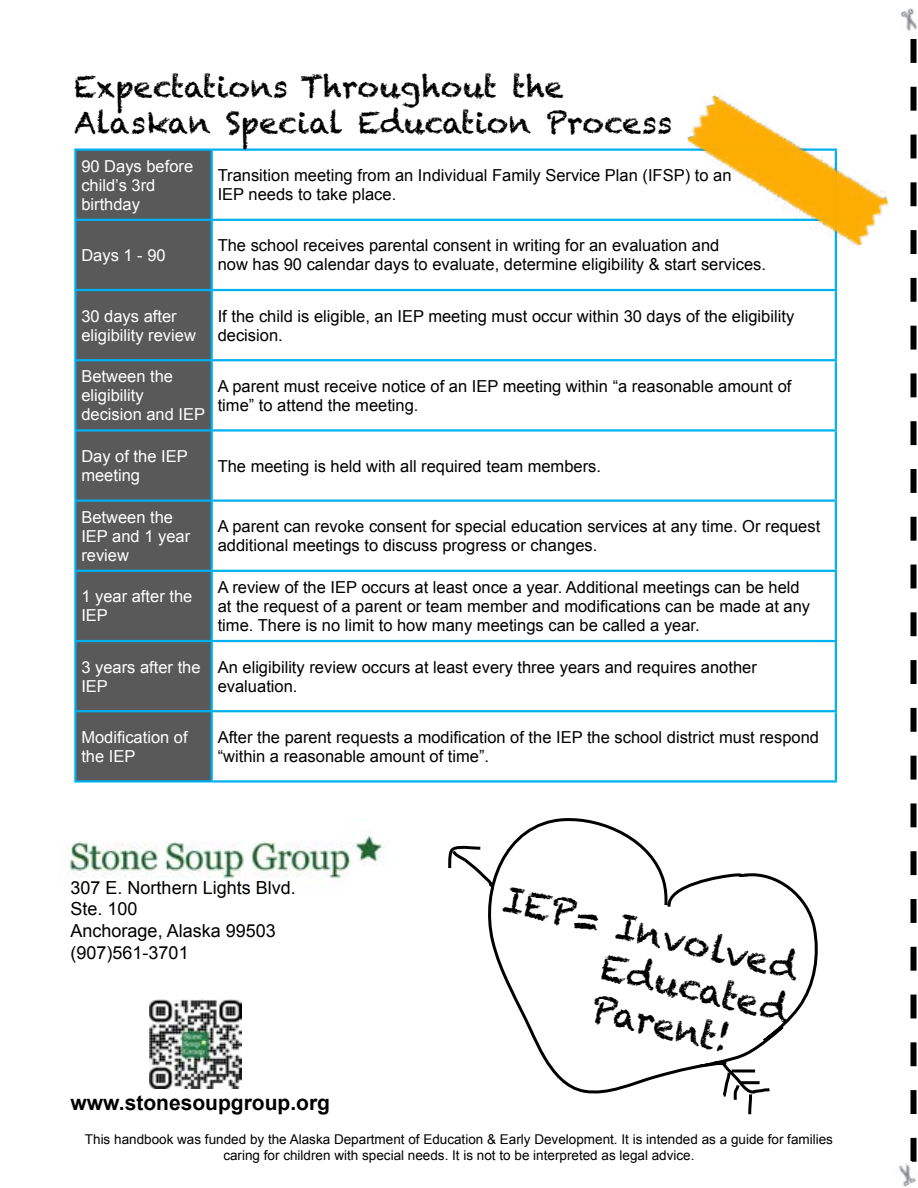
<style>
.page{position:relative;width:918px;height:1188px;background:#fff}
.page>*{position:absolute;margin:0;border:0;box-sizing:border-box;transform-origin:0 0}
.t1{font:36px/43px "Chalkduster";color:#000;text-align:justify}
.t2{font:30px/36px "Chalkduster";color:#000}
.t3{font:700 21px "Arial";color:#000}
.t4{font:18px/21.6px "Arial";color:#000}
.t5{font:16.5px/18.9px "Arial";color:#000}
.t6{font:16.5px/18.9px "Arial";color:#fff}
.t7{font:13.5px/16.2px "Arial";color:#000;text-align:center}
</style>
<div class="page">
<div style="left:77px;top:151px;width:134px;height:629px;background:#595959"></div>
<hr style="left:74px;top:148px;width:138px;height:3px;background:#00b0f0">
<hr style="left:74px;top:151px;width:3px;height:68px;background:#00b0f0">
<hr style="left:212px;top:148px;width:625px;height:3px;background:#00b0f0">
<hr style="left:211px;top:151px;width:2px;height:68px;background:#00b0f0">
<hr style="left:74px;top:219px;width:138px;height:2px;background:#00b0f0">
<hr style="left:74px;top:221px;width:3px;height:68px;background:#00b0f0">
<hr style="left:212px;top:219px;width:625px;height:2px;background:#00b0f0">
<hr style="left:211px;top:221px;width:2px;height:68px;background:#00b0f0">
<hr style="left:835px;top:221px;width:2px;height:68px;background:#00b0f0">
<hr style="left:74px;top:289px;width:138px;height:2px;background:#00b0f0">
<hr style="left:74px;top:291px;width:3px;height:68px;background:#00b0f0">
<hr style="left:212px;top:289px;width:625px;height:2px;background:#00b0f0">
<hr style="left:211px;top:291px;width:2px;height:68px;background:#00b0f0">
<hr style="left:835px;top:291px;width:2px;height:68px;background:#00b0f0">
<hr style="left:74px;top:359px;width:138px;height:2px;background:#00b0f0">
<hr style="left:74px;top:361px;width:3px;height:68px;background:#00b0f0">
<hr style="left:212px;top:359px;width:625px;height:2px;background:#00b0f0">
<hr style="left:211px;top:361px;width:2px;height:68px;background:#00b0f0">
<hr style="left:835px;top:361px;width:2px;height:68px;background:#00b0f0">
<hr style="left:74px;top:429px;width:138px;height:3px;background:#00b0f0">
<hr style="left:74px;top:432px;width:3px;height:67px;background:#00b0f0">
<hr style="left:212px;top:429px;width:625px;height:3px;background:#00b0f0">
<hr style="left:211px;top:432px;width:2px;height:67px;background:#00b0f0">
<hr style="left:835px;top:432px;width:2px;height:67px;background:#00b0f0">
<hr style="left:74px;top:499px;width:138px;height:3px;background:#00b0f0">
<hr style="left:74px;top:502px;width:3px;height:68px;background:#00b0f0">
<hr style="left:212px;top:499px;width:625px;height:3px;background:#00b0f0">
<hr style="left:211px;top:502px;width:2px;height:68px;background:#00b0f0">
<hr style="left:835px;top:502px;width:2px;height:68px;background:#00b0f0">
<hr style="left:74px;top:570px;width:138px;height:2px;background:#00b0f0">
<hr style="left:74px;top:572px;width:3px;height:68px;background:#00b0f0">
<hr style="left:212px;top:570px;width:625px;height:2px;background:#00b0f0">
<hr style="left:211px;top:572px;width:2px;height:68px;background:#00b0f0">
<hr style="left:835px;top:572px;width:2px;height:68px;background:#00b0f0">
<hr style="left:74px;top:640px;width:138px;height:2px;background:#00b0f0">
<hr style="left:74px;top:642px;width:3px;height:68px;background:#00b0f0">
<hr style="left:212px;top:640px;width:625px;height:2px;background:#00b0f0">
<hr style="left:211px;top:642px;width:2px;height:68px;background:#00b0f0">
<hr style="left:835px;top:642px;width:2px;height:68px;background:#00b0f0">
<hr style="left:74px;top:710px;width:138px;height:2px;background:#00b0f0">
<hr style="left:74px;top:712px;width:3px;height:68px;background:#00b0f0">
<hr style="left:212px;top:710px;width:625px;height:2px;background:#00b0f0">
<hr style="left:211px;top:712px;width:2px;height:68px;background:#00b0f0">
<hr style="left:835px;top:712px;width:2px;height:68px;background:#00b0f0">
<hr style="left:74px;top:780px;width:138px;height:3px;background:#00b0f0">
<hr style="left:212px;top:780px;width:625px;height:3px;background:#00b0f0">
<img style="left:679px;top:95px;width:209px;height:175px">
<svg style="left:911px;top:39px;width:6px;height:1121px"></svg>
<img style="left:67px;top:833px;width:318px;height:46px">
<img style="left:900px;top:8px;width:18px;height:24px">
<img style="left:898px;top:1160px;width:19px;height:27px">
<svg style="left:488px;top:818px;width:330px;height:276px"></svg>
<svg style="left:448px;top:843px;width:48px;height:49px"></svg>
<svg style="left:717px;top:1061px;width:56px;height:54px"></svg>
<hr style="left:732px;top:1069px;width:23px;height:3px;background:#000">
<hr style="left:741px;top:1081px;width:19px;height:3px;background:#000">
<img style="left:150px;top:999px;width:92px;height:89px">
<h2 class="t2" style="left:74px;top:69px;width:599px">Expectations Throughout the<br>Alaskan Special Education Process</h2>
<p class="t6" style="left:81px;top:157px;width:113px">90 Days before child’s 3rd birthday</p>
<p class="t5" style="left:218px;top:166px;width:515px">Transition meeting from an Individual Family Service Plan (IFSP) to an<br>IEP needs to take place.</p>
<p class="t6" style="left:81px;top:246px;width:86px">Days 1 - 90</p>
<p class="t5" style="left:218px;top:236px;width:550px">The school receives parental consent in writing for an evaluation and<br>now has 90 calendar days to evaluate, determine eligibility &amp; start services.</p>
<p class="t6" style="left:81px;top:307px;width:116px">30 days after eligibility review</p>
<p class="t5" style="left:218px;top:307px;width:578px">If the child is eligible, an IEP meeting must occur within 30 days of the eligibility decision.</p>
<p class="t6" style="left:81px;top:369px;width:125px">Between the eligibility decision and IEP</p>
<p class="t5" style="left:218px;top:377px;width:575px">A parent must receive notice of an IEP meeting within “a reasonable amount of time” to attend the meeting.</p>
<p class="t6" style="left:81px;top:447px;width:108px">Day of the IEP meeting</p>
<p class="t5" style="left:218px;top:458px;width:385px">The meeting is held with all required team members.</p>
<p class="t6" style="left:81px;top:509px;width:110px">Between the<br>IEP and 1 year review</p>
<p class="t5" style="left:218px;top:517px;width:604px">A parent can revoke consent for special education services at any time. Or request additional meetings to discuss progress or changes.</p>
<p class="t6" style="left:81px;top:589px;width:112px">1 year after the<br>IEP</p>
<p class="t5" style="left:218px;top:578px;width:594px">A review of the IEP occurs at least once a year. Additional meetings can be held at the request of a parent or team member and modifications can be made at any time. There is no limit to how many meetings can be called a year.</p>
<p class="t6" style="left:81px;top:658px;width:121px">3 years after the<br>IEP</p>
<p class="t5" style="left:218px;top:658px;width:541px">An eligibility review occurs at least every three years and requires another evaluation.</p>
<p class="t6" style="left:81px;top:728px;width:108px">Modification of the IEP</p>
<p class="t5" style="left:218px;top:728px;width:603px">After the parent requests a modification of the IEP the school district must respond “within a reasonable amount of time”.</p>
<p class="t4" style="left:71px;top:877px;width:227px">307 E. Northern Lights Blvd.<br>Ste. 100<br>Anchorage, Alaska 99503 (907)561-3701</p>
<p class="t3" style="left:71px;top:1095px;width:261px">www.stonesoupgroup.org</p>
<h1 class="t1" style="left:618px;top:902px;width:193px;text-indent:-111px;rotate:14deg">IEP= Involved Educated Parent!</h1>
<p class="t7" style="left:85px;top:1131px;width:750px">This handbook was funded by the Alaska Department of Education &amp; Early Development. It is intended as a guide for families caring for children with special needs. It is not to be interpreted as legal advice.</p>
</div>
